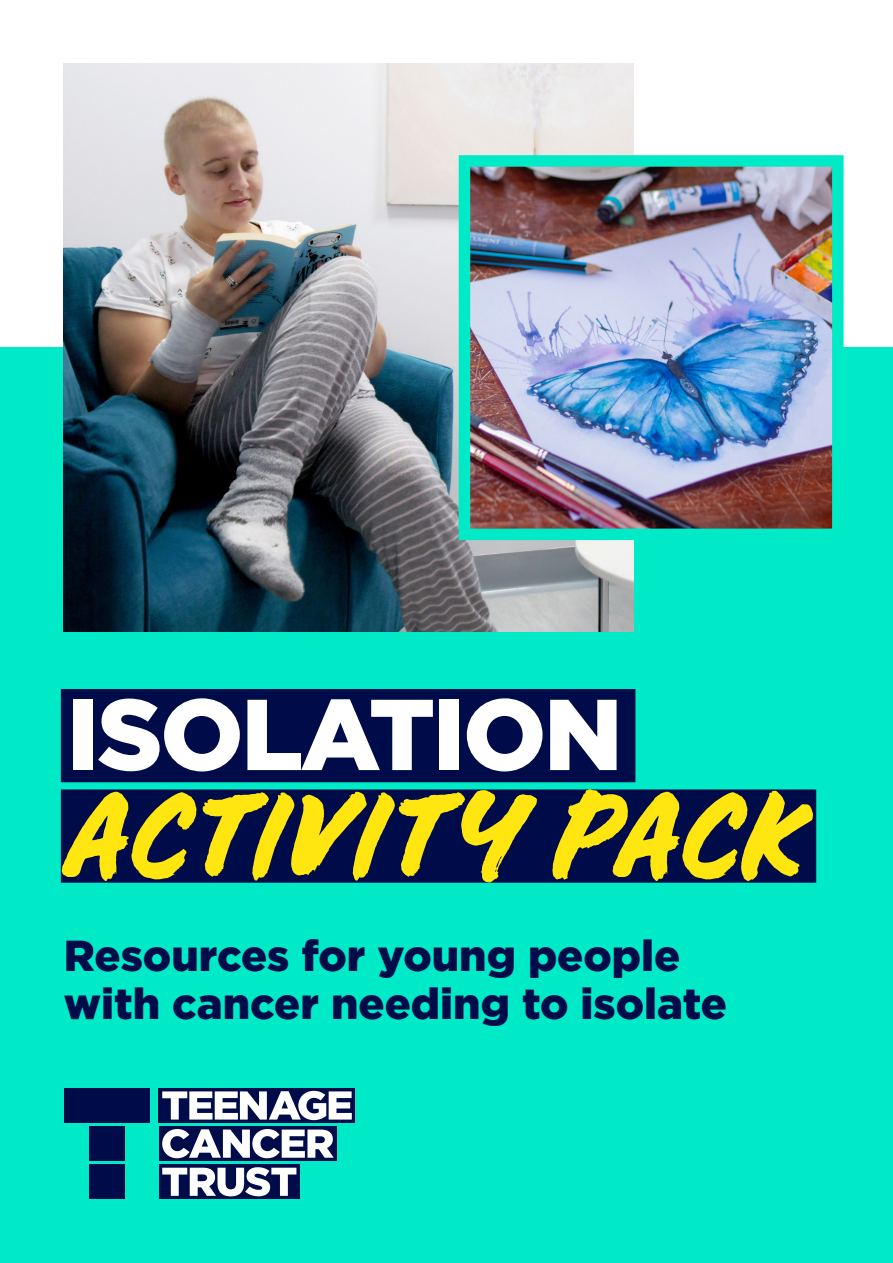
<style>
.page{position:relative;width:893px;height:1263px;background:#fff}
.page>*{position:absolute;margin:0;border:0;box-sizing:border-box;transform-origin:0 0}
.Large_Underlined_tex{font:111px "Double Take";letter-spacing:.015em;color:#ffe611}
.Large_Underlined_tex-2{font:900 100.5px "Gotham";letter-spacing:-.025em;color:#fff}
.t1{font:900 43.35px/48.8px "Gotham";color:#000c4a}
</style>
<div class="page">
<div style="left:0;top:348px;width:893px;height:915px;background:#00eac8"></div>
<div style="left:61px;top:689px;width:574px;height:93px;background:#000c4a"></div>
<div style="left:61px;top:789px;width:755px;height:94px;background:#000c4a"></div>
<img style="left:64px;top:64px;width:569px;height:567px">
<div style="left:159px;top:1088px;width:196px;height:35px;background:#000c4a"></div>
<div style="left:159px;top:1126px;width:177px;height:35px;background:#000c4a"></div>
<div style="left:159px;top:1164px;width:141px;height:35px;background:#000c4a"></div>
<div style="left:64px;top:1088px;width:86px;height:35px;background:#000c4a"></div>
<div style="left:89px;top:1126px;width:35px;height:35px;background:#000c4a"></div>
<div style="left:89px;top:1164px;width:35px;height:35px;background:#000c4a"></div>
<svg style="left:162px;top:1091px;width:190px;height:29px"></svg>
<svg style="left:162px;top:1129px;width:172px;height:29px"></svg>
<svg style="left:162px;top:1167px;width:134px;height:29px"></svg>
<img style="left:453px;top:149px;width:396px;height:397px">
<p class="Large_Underlined_tex-2" style="left:67px;top:676px;width:557px">ISOLATION</p>
<p class="Large_Underlined_tex" style="left:67px;top:755px;width:741px">ACTIVITY PACK</p>
<p class="t1" style="left:64px;top:930px;width:665px">Resources for young people with cancer needing to isolate</p>
</div>
